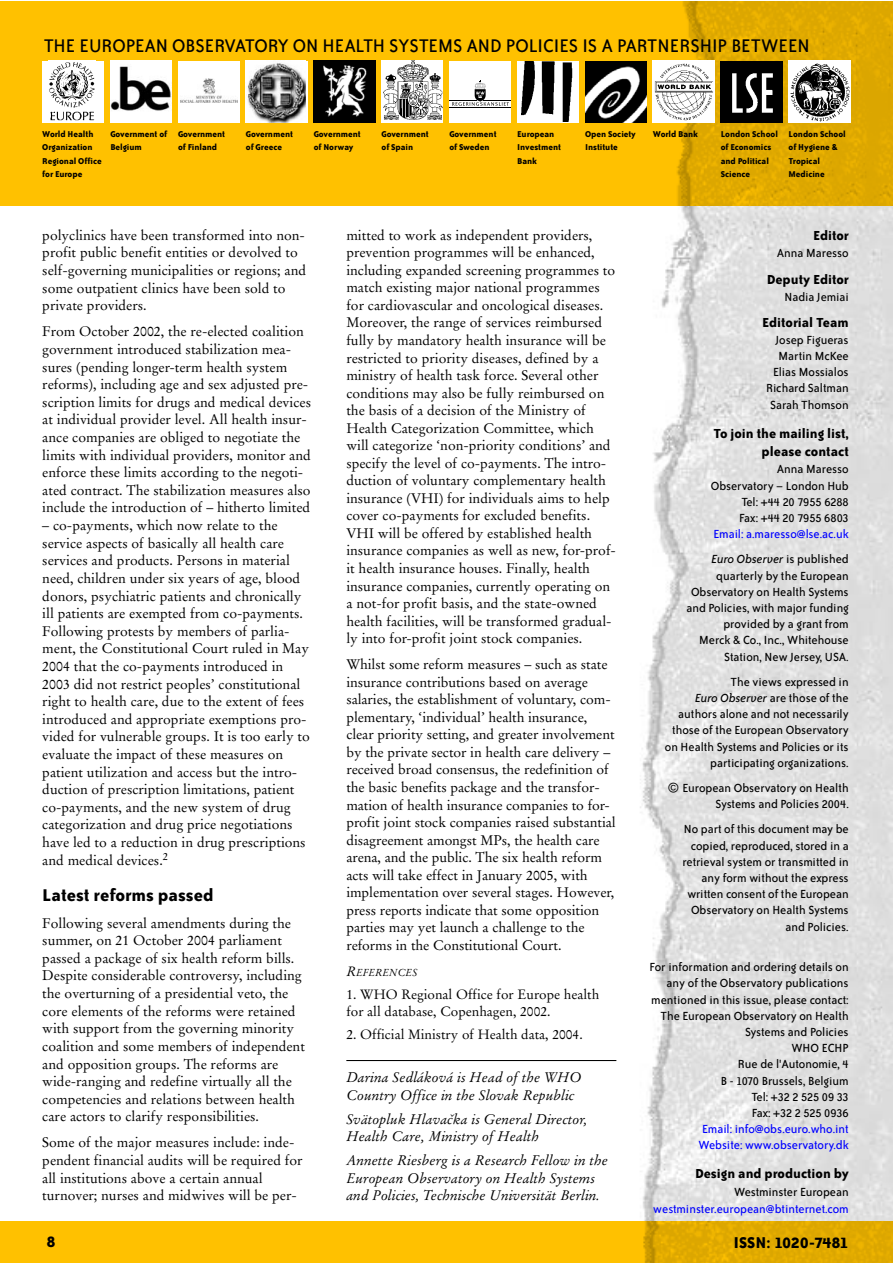
<style>
.page{position:relative;width:893px;height:1263px;background:#fff}
.page>*{position:absolute;margin:0;border:0;box-sizing:border-box;transform-origin:0 0}
.t1{font:21px "Bailey Sans ITC";color:#000}
.t2{font:700 19.5px "Bailey Sans ITC";color:#000}
.t3{font:700 18px "Bailey Sans ITC";letter-spacing:-.02em;color:#000}
.t4{font:700 15px/18px "Bailey Sans ITC";color:#000;text-align:right}
.t5{font:13.8px/17.5px "Stempel Garamond";color:#000}
.t6{font:italic 13.8px/17.5px "Stempel Garamond";color:#000}
.t7{font:13.5px/16.2px "Bailey Sans ITC";color:#000;text-align:right}
.t8{font:13.5px/25.2px "Bailey Sans ITC";color:#00f}
.t9{font:13.5px/17.1px "Stempel Garamond";color:#000}
.t10{font:italic 10.2px "Stempel Garamond";color:#000}
.t11{font:700 9.75px/13.5px "Bailey Sans ITC";letter-spacing:-.005em;color:#000}
.s1{font-size:13.5px}
.s2{font-style:italic;color:#000}
.s3{color:#000}
.s4{font-style:italic}
.s5{font-family:"Gill Sans"}
</style>
<div class="page">
<img style="left:638px;top:205px;width:254px;height:1017px">
<div style="left:0;top:1px;width:892px;height:204px;background:#ffc100"></div>
<img style="left:652px;top:1px;width:240px;height:204px">
<img style="left:314px;top:61px;width:61px;height:62px">
<img style="left:721px;top:61px;width:61px;height:62px">
<svg style="left:382px;top:61px;width:61px;height:62px"></svg>
<img style="left:382px;top:61px;width:60px;height:58px">
<div style="left:517px;top:61px;width:62px;height:62px;background:#fff"></div>
<img style="left:521px;top:61px;width:52px;height:61px">
<img style="left:653px;top:61px;width:62px;height:62px">
<div style="left:42px;top:61px;width:62px;height:62px;background:#fff"></div>
<img style="left:49px;top:62px;width:46px;height:59px">
<img style="left:789px;top:61px;width:61px;height:62px">
<img style="left:585px;top:61px;width:62px;height:62px">
<svg style="left:305px;top:61px;width:2px;height:62px"></svg>
<img style="left:246px;top:61px;width:59px;height:62px">
<div style="left:0;top:1222px;width:892px;height:41px;background:#ffc100"></div>
<img style="left:643px;top:1222px;width:249px;height:41px">
<div style="left:178px;top:61px;width:62px;height:62px;background:#fff"></div>
<img style="left:180px;top:78px;width:58px;height:24px">
<div style="left:449px;top:61px;width:62px;height:62px;background:#fff"></div>
<hr style="left:449px;top:107px;width:62px;height:1px;background:#000">
<svg style="left:449px;top:81px;width:62px;height:25px"></svg>
<hr style="left:346px;top:1060px;width:270px;height:1px;background:#000">
<div style="left:110px;top:61px;width:62px;height:62px;background:#fff"></div>
<img style="left:110px;top:66px;width:61px;height:45px">
<h1 class="t1" style="left:44px;top:37px;width:767px">THE EUROPEAN OBSERVATORY ON HEALTH SYSTEMS AND POLICIES IS A PARTNERSHIP BETWEEN</h1>
<p class="t11" style="left:110px;top:128px;width:58px">Government of<br>Belgium</p>
<p class="t11" style="left:42px;top:128px;width:61px">World Health<br>Organization<br>Regional Office for Europe</p>
<p class="t11" style="left:246px;top:128px;width:49px">Government of Greece</p>
<p class="t11" style="left:178px;top:128px;width:49px">Government of Finland</p>
<p class="t11" style="left:314px;top:128px;width:49px">Government of Norway</p>
<p class="t11" style="left:382px;top:128px;width:49px">Government of Spain</p>
<p class="t11" style="left:449px;top:128px;width:49px">Government of Sweden</p>
<p class="t11" style="left:517px;top:128px;width:45px">European<br>Investment<br>Bank</p>
<p class="t11" style="left:585px;top:128px;width:52px">Open Society<br>Institute</p>
<p class="t11" style="left:653px;top:128px;width:47px">World Bank</p>
<p class="t11" style="left:721px;top:128px;width:59px">London School of Economics and Political<br>Science</p>
<p class="t11" style="left:789px;top:128px;width:59px">London School of Hygiene &amp;<br>Tropical<br>Medicine</p>
<p class="t5" style="left:42px;top:227px;width:265px">polyclinics have been transformed into non&shy;profit public benefit entities or devolved to self-governing municipalities or regions; and some outpatient clinics have been sold to private providers.</p>
<p class="t5" style="left:42px;top:324px;width:270px">From October 2002, the re-elected coalition government introduced stabilization mea&shy;sures (pending longer-term health system reforms), including age and sex adjusted pre&shy;scription limits for drugs and medical devices at individual provider level. All health insur&shy;ance companies are obliged to negotiate the limits with individual providers, monitor and enforce these limits according to the negoti&shy;ated contract. The stabilization measures also include the introduction of – hitherto limited</p>
<p class="t5" style="left:42px;top:518px;width:269px">– co-payments, which now relate to the service aspects of basically all health care services and products. Persons in material need, children under six years of age, blood donors, psychiatric patients and chronically ill patients are exempted from co-payments.<br>Following protests by members of parlia&shy;ment, the Constitutional Court ruled in May 2004 that the co-payments introduced in 2003 did not restrict peoples’ constitutional right to health care, due to the extent of fees introduced and appropriate exemptions pro&shy;vided for vulnerable groups. It is too early to evaluate the impact of these measures on patient utilization and access but the intro&shy;duction of prescription limitations, patient co-payments, and the new system of drug categorization and drug price negotiations have led to a reduction in drug prescriptions and medical devices.<sup>2</sup></p>
<h2 class="t2" style="left:42px;top:888px;width:173px">Latest reforms passed</h2>
<p class="t5" style="left:42px;top:915px;width:264px">Following several amendments during the summer, on 21 October 2004 parliament passed a package of six health reform bills.<br>Despite considerable controversy, including the overturning of a presidential veto, the core elements of the reforms were retained with support from the governing minority coalition and some members of independent and opposition groups. The reforms are wide-ranging and redefine virtually all the competencies and relations between health care actors to clarify responsibilities.</p>
<p class="t5" style="left:42px;top:1135px;width:262px">Some of the major measures include: inde&shy;pendent financial audits will be required for all institutions above a certain annual turnover; nurses and midwives will be per-</p>
<h3 class="t3" style="left:47px;top:1234px;width:11px">8</h3>
<p class="t5" style="left:346px;top:227px;width:271px">mitted to work as independent providers, prevention programmes will be enhanced, including expanded screening programmes to match existing major national programmes for cardiovascular and oncological diseases.<br>Moreover, the range of services reimbursed fully by mandatory health insurance will be restricted to priority diseases, defined by a ministry of health task force. Several other conditions may also be fully reimbursed on the basis of a decision of the Ministry of Health Categorization Committee, which will categorize ‘non-priority conditions’ and specify the level of co-payments. The intro&shy;duction of voluntary complementary health insurance (VHI) for individuals aims to help cover co-payments for excluded benefits.<br>VHI will be offered by established health insurance companies as well as new, for-prof&shy;it health insurance houses. Finally, health insurance companies, currently operating on a not-for profit basis, and the state-owned health facilities, will be transformed gradual&shy;ly into for-profit joint stock companies.</p>
<p class="t5" style="left:346px;top:657px;width:271px">Whilst some reform measures – such as state insurance contributions based on average salaries, the establishment of voluntary, com&shy;plementary, ‘individual’ health insurance, clear priority setting, and greater involvement by the private sector in health care delivery – received broad consensus, the redefinition of the basic benefits package and the transfor&shy;mation of health insurance companies to for&shy;profit joint stock companies raised substantial disagreement amongst MPs, the health care arena, and the public. The six health reform acts will take effect in January 2005, with implementation over several stages. However, press reports indicate that some opposition parties may yet launch a challenge to the reforms in the Constitutional Court.</p>
<p class="t10" style="left:346px;top:968px;width:73px"><span class="s1">R</span>EFERENCES</p>
<p class="t9" style="left:346px;top:987px;width:254px">1. WHO Regional Office for Europe health for all database, Copenhagen, 2002.</p>
<p class="t9" style="left:346px;top:1027px;width:238px">2. Official Ministry of Health data, 2004.</p>
<p class="t6" style="left:346px;top:1070px;width:237px">Darina Sedláková is Head of the WHO<br>Country Office in the Slovak Republic</p>
<p class="t6" style="left:346px;top:1111px;width:242px">Svätopluk Hlavacˇka is General Director,<br>Health Care, Ministry of Health</p>
<p class="t6" style="left:346px;top:1153px;width:263px">Annette Riesberg is a Research Fellow in the<br>European Observatory on Health Systems and Policies, Technische Universität Berlin.</p>
<p class="t4" style="left:813px;top:228px;width:37px">Editor</p>
<p class="t7" style="left:777px;top:246px;width:74px">Anna Maresso</p>
<p class="t4" style="left:767px;top:271px;width:83px">Deputy Editor</p>
<p class="t7" style="left:784px;top:289px;width:66px">Nadia Jemiai</p>
<p class="t4" style="left:762px;top:314px;width:88px">Editorial Team</p>
<p class="t7" style="left:766px;top:332px;width:84px">Josep Figueras<br>Martin McKee<br>Elias Mossialos<br>Richard Saltman<br>Sarah Thomson</p>
<p class="t4" style="left:713px;top:426px;width:137px">To join the mailing list, please contact</p>
<p class="t7" style="left:711px;top:462px;width:139px">Anna Maresso<br>Observatory – London Hub<br>Tel: +44 20 7955 6288<br>Fax: +44 20 7955 6803</p>
<p class="t8" style="left:711px;top:522px;width:139px">Email: a.maresso@lse.ac.uk<br><span class="s2">Euro Observer</span> <span class="s3">is published</span></p>
<p class="t7" style="left:686px;top:568px;width:164px">quarterly by the European<br>Observatory on Health Systems and Policies, with major funding provided by a grant from<br>Merck &amp; Co., Inc., Whitehouse<br>Station, New Jersey, USA.</p>
<p class="t7" style="left:665px;top:674px;width:185px">The views expressed in<br><span class="s4">Euro Observer</span> are those of the authors alone and not necessarily those of the European Observatory on Health Systems and Policies or its participating organizations.</p>
<p class="t7" style="left:668px;top:781px;width:182px"><span class="s5">©</span> European Observatory on Health<br>Systems and Policies 2004.</p>
<p class="t7" style="left:682px;top:822px;width:168px">No part of this document may be copied, reproduced, stored in a retrieval system or transmitted in any form without the express written consent of the European<br>Observatory on Health Systems and Policies.</p>
<p class="t7" style="left:649px;top:960px;width:201px">For information and ordering details on any of the Observatory publications mentioned in this issue, please contact:<br>The European Observatory on Health<br>Systems and Policies<br>WHO ECHP<br>Rue de l'Autonomie, 4<br>B - 1070 Brussels, Belgium<br>Tel: +32 2 525 09 33<br>Fax: +32 2 525 0936</p>
<p class="t8" style="left:699px;top:1122px;width:152px;line-height:16.2px">Email: info@obs.euro.who.int<br>Website: www.observatory.dk</p>
<p class="t4" style="left:695px;top:1166px;width:155px">Design and production by</p>
<p class="t7" style="left:734px;top:1184px;width:116px">Westminster European</p>
<p class="t8" style="left:653px;top:1197px;width:197px">westminster.european@btinternet.com</p>
<h3 class="t3" style="left:733px;top:1236px;width:117px">ISSN: 1020-7481</h3>
</div>
